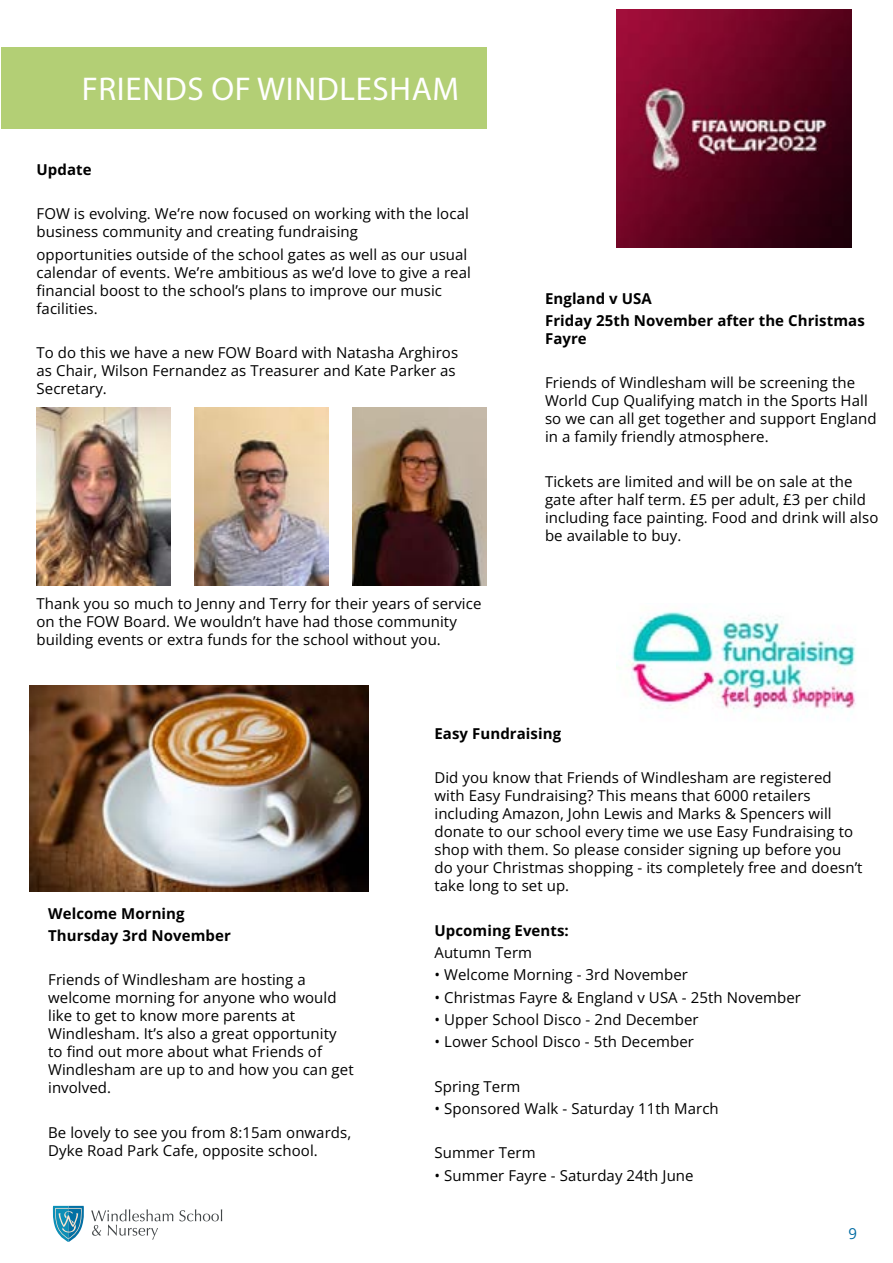
<style>
.page{position:relative;width:893px;height:1263px;background:#fff}
.page>*{position:absolute;margin:0;border:0;box-sizing:border-box;transform-origin:0 0}
.t1{font:33px "Myriad Pro";letter-spacing:.02em;color:#fff}
.t2{font:15px/18px "Open Sans";letter-spacing:.005em;color:#000}
.t3{font:700 15px/22.2px "Open Sans";letter-spacing:.005em;color:#000}
.t4{font:15px "Open Sans";color:#006ba3}
</style>
<div class="page">
<svg style="left:179px;top:1209px;width:43px;height:12px"></svg>
<svg style="left:91px;top:1209px;width:82px;height:30px"></svg>
<svg style="left:52px;top:1206px;width:32px;height:36px"></svg>
<div style="left:1px;top:47px;width:486px;height:82px;background:#b3cf75"></div>
<img style="left:37px;top:407px;width:134px;height:179px">
<img style="left:195px;top:407px;width:134px;height:179px">
<img style="left:353px;top:407px;width:134px;height:179px">
<img style="left:29px;top:685px;width:340px;height:206px">
<img style="left:617px;top:10px;width:235px;height:237px">
<img style="left:626px;top:610px;width:230px;height:101px">
<h1 class="t1" style="left:82px;top:69px;width:379px">FRIENDS OF WINDLESHAM</h1>
<p class="t3" style="left:37px;top:158px;width:57px">Update</p>
<p class="t2" style="left:37px;top:205px;width:434px">FOW is evolving. We’re now focused on working with the local business community and creating fundraising</p>
<p class="t2" style="left:37px;top:245px;width:436px">opportunities outside of the school gates as well as our usual calendar of events. We’re ambitious as we’d love to give a real financial boost to the school’s plans to improve our music facilities.</p>
<p class="t2" style="left:37px;top:343px;width:423px">To do this we have a new FOW Board with Natasha Arghiros as Chair, Wilson Fernandez as Treasurer and Kate Parker as<br>Secretary.</p>
<p class="t2" style="left:37px;top:594px;width:446px">Thank you so much to Jenny and Terry for their years of service on the FOW Board. We wouldn’t have had those community building events or extra funds for the school without you.</p>
<p class="t3" style="left:545px;top:287px;width:321px">England v USA<br>Friday 25th November after the Christmas</p>
<p class="t3" style="left:545px;top:327px;width:43px">Fayre</p>
<p class="t2" style="left:545px;top:374px;width:333px">Friends of Windlesham will be screening the World Cup Qualifying match in the Sports Hall so we can all get together and support England in a family friendly atmosphere.</p>
<p class="t2" style="left:545px;top:472px;width:335px">Tickets are limited and will be on sale at the gate after half term. £5 per adult, £3 per child including face painting. Food and drink will also be available to buy.</p>
<p class="t3" style="left:48px;top:901px;width:184px">Welcome Morning<br>Thursday 3rd November</p>
<p class="t2" style="left:48px;top:970px;width:307px">Friends of Windlesham are hosting a welcome morning for anyone who would like to get to know more parents at Windlesham. It’s also a great opportunity to find out more about what Friends of Windlesham are up to and how you can get involved.</p>
<p class="t2" style="left:48px;top:1123px;width:305px">Be lovely to see you from 8:15am onwards,<br>Dyke Road Park Cafe, opposite school.</p>
<p class="t3" style="left:434px;top:722px;width:128px">Easy Fundraising</p>
<p class="t2" style="left:434px;top:768px;width:430px">Did you know that Friends of Windlesham are registered with Easy Fundraising? This means that 6000 retailers including Amazon, John Lewis and Marks &amp; Spencers will donate to our school every time we use Easy Fundraising to shop with them. So please consider signing up before you do your Christmas shopping - its completely free and doesn’t take long to set up.</p>
<p class="t3" style="left:434px;top:919px;width:136px">Upcoming Events:</p>
<p class="t2" style="left:434px;top:943px;width:99px">Autumn Term</p>
<p class="t2" style="left:434px;top:965px;width:255px">• Welcome Morning - 3rd November</p>
<p class="t2" style="left:434px;top:988px;width:368px">• Christmas Fayre &amp; England v USA - 25th November</p>
<p class="t2" style="left:434px;top:1010px;width:266px">• Upper School Disco - 2nd December</p>
<p class="t2" style="left:434px;top:1032px;width:261px">• Lower School Disco - 5th December</p>
<p class="t2" style="left:434px;top:1077px;width:88px">Spring Term</p>
<p class="t2" style="left:434px;top:1099px;width:286px">• Sponsored Walk - Saturday 11th March</p>
<p class="t2" style="left:434px;top:1143px;width:103px">Summer Term</p>
<p class="t2" style="left:434px;top:1166px;width:261px">• Summer Fayre - Saturday 24th June</p>
<p class="t4" style="left:848px;top:1223px;width:10px">9</p>
</div>
